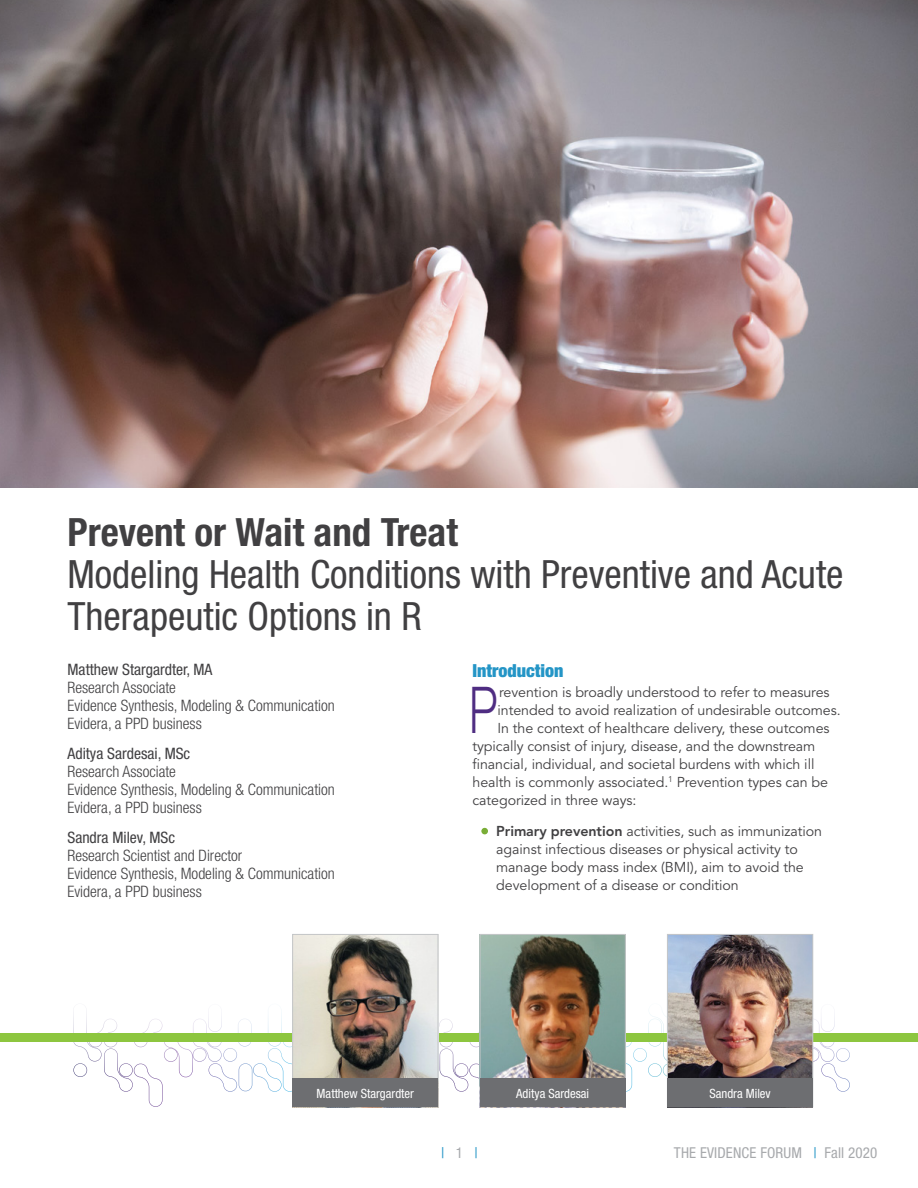
<style>
.page{position:relative;width:918px;height:1188px;background:#fff}
.page>*{position:absolute;margin:0;border:0;box-sizing:border-box;transform-origin:0 0}
.t1{font:300 64.65px "Helvetica Neue LT Std";color:#4f2d82;scale:.7 1}
.t2{font:condensed 39px/42px "Helvetica Neue LT Std";color:#414042}
.t3{font:700 condensed 39px "Helvetica Neue LT Std";color:#414042}
.t4{font:900 condensed 18px "Helvetica Neue LT Std";color:#2495c6}
.t5{font:300 condensed 15.75px/18px "Helvetica Neue LT Std";color:#414042}
.t6{font:condensed 15.75px "Helvetica Neue LT Std";color:#414042}
.t7{font:condensed 15px "Helvetica Neue LT Std";letter-spacing:.01em;color:#a7a9ac}
.t8{font:condensed 15px "Helvetica Neue LT Std";color:#2495c6}
.t9{font:14.25px/18px "Avenir LT Std";letter-spacing:-.005em;color:#414042}
.t10{font:condensed 12.75px "Helvetica Neue LT Std";color:#fff}
.s1{color:#79ad36}
.s2{font-weight:800}
.s3{color:#a7a9ac}
.s4{color:#2495c6}
</style>
<div class="page">
<svg style="left:73px;top:964px;width:777px;height:122px"></svg>
<img style="left:0;top:0;width:918px;height:488px">
<div style="left:0;top:1033px;width:918px;height:9px;background:#8dc63f"></div>
<img style="left:294px;top:936px;width:142px;height:143px">
<div style="left:292px;top:934px;width:146px;height:173px;border:1px solid #c4c6c8"></div>
<div style="left:292px;top:1079px;width:146px;height:28px;background:#6d6e71"></div>
<img style="left:482px;top:936px;width:142px;height:143px">
<div style="left:480px;top:934px;width:146px;height:173px;border:1px solid #c4c6c8"></div>
<div style="left:480px;top:1079px;width:146px;height:28px;background:#6d6e71"></div>
<img style="left:669px;top:936px;width:142px;height:143px">
<div style="left:667px;top:934px;width:146px;height:173px;border:1px solid #c4c6c8"></div>
<div style="left:667px;top:1079px;width:146px;height:28px;background:#6d6e71"></div>
<h2 class="t3" style="left:68px;top:509px;width:392px">Prevent or Wait and Treat</h2>
<h2 class="t2" style="left:68px;top:553px;width:777px">Modeling Health Conditions with Preventive and Acute<br>Therapeutic Options in R</h2>
<p class="t6" style="left:68px;top:660px;width:147px">Matthew Stargardter, MA</p>
<p class="t5" style="left:68px;top:678px;width:269px">Research Associate<br>Evidence Synthesis, Modeling &amp; Communication<br>Evidera, a PPD business</p>
<p class="t6" style="left:68px;top:744px;width:124px">Aditya Sardesai, MSc</p>
<p class="t5" style="left:68px;top:762px;width:269px">Research Associate<br>Evidence Synthesis, Modeling &amp; Communication<br>Evidera, a PPD business</p>
<p class="t6" style="left:68px;top:828px;width:109px">Sandra Milev, MSc</p>
<p class="t5" style="left:68px;top:846px;width:269px">Research Scientist and Director<br>Evidence Synthesis, Modeling &amp; Communication<br>Evidera, a PPD business</p>
<p class="t4" style="left:472px;top:659px;width:93px">Introduction</p>
<h1 class="t1" style="left:469px;top:670px;width:42px">P</h1>
<p class="t9" style="left:499px;top:683px;width:332px">revention is broadly understood to refer to measures</p>
<p class="t9" style="left:498px;top:701px;width:345px">intended to avoid realization of undesirable outcomes.</p>
<p class="t9" style="left:498px;top:719px;width:334px">In the context of healthcare delivery, these outcomes</p>
<p class="t9" style="left:472px;top:737px;width:344px">typically consist of injury, disease, and the downstream</p>
<p class="t9" style="left:472px;top:755px;width:343px">financial, individual, and societal burdens with which ill</p>
<p class="t9" style="left:472px;top:773px;width:357px">health is commonly associated.<sup>1</sup> Prevention types can be</p>
<p class="t9" style="left:473px;top:791px;width:165px">categorized in three ways:</p>
<p class="t9" style="left:496px;top:823px;width:327px;text-indent:-15px"><span class="s1">•</span> <span class="s2">Primary prevention</span> activities, such as immunization against infectious diseases or physical activity to manage body mass index (BMI), aim to avoid the development of a disease or condition</p>
<p class="t10" style="left:317px;top:1086px;width:99px">Matthew Stargardter</p>
<p class="t10" style="left:516px;top:1086px;width:75px">Aditya Sardesai</p>
<p class="t10" style="left:709px;top:1086px;width:63px">Sandra Milev</p>
<p class="t8" style="left:441px;top:1144px;width:38px">| <span class="s3">1</span> |</p>
<p class="t7" style="left:674px;top:1144px;width:205px">THE EVIDENCE FORUM <span class="s4">|</span> Fall 2020</p>
</div>
